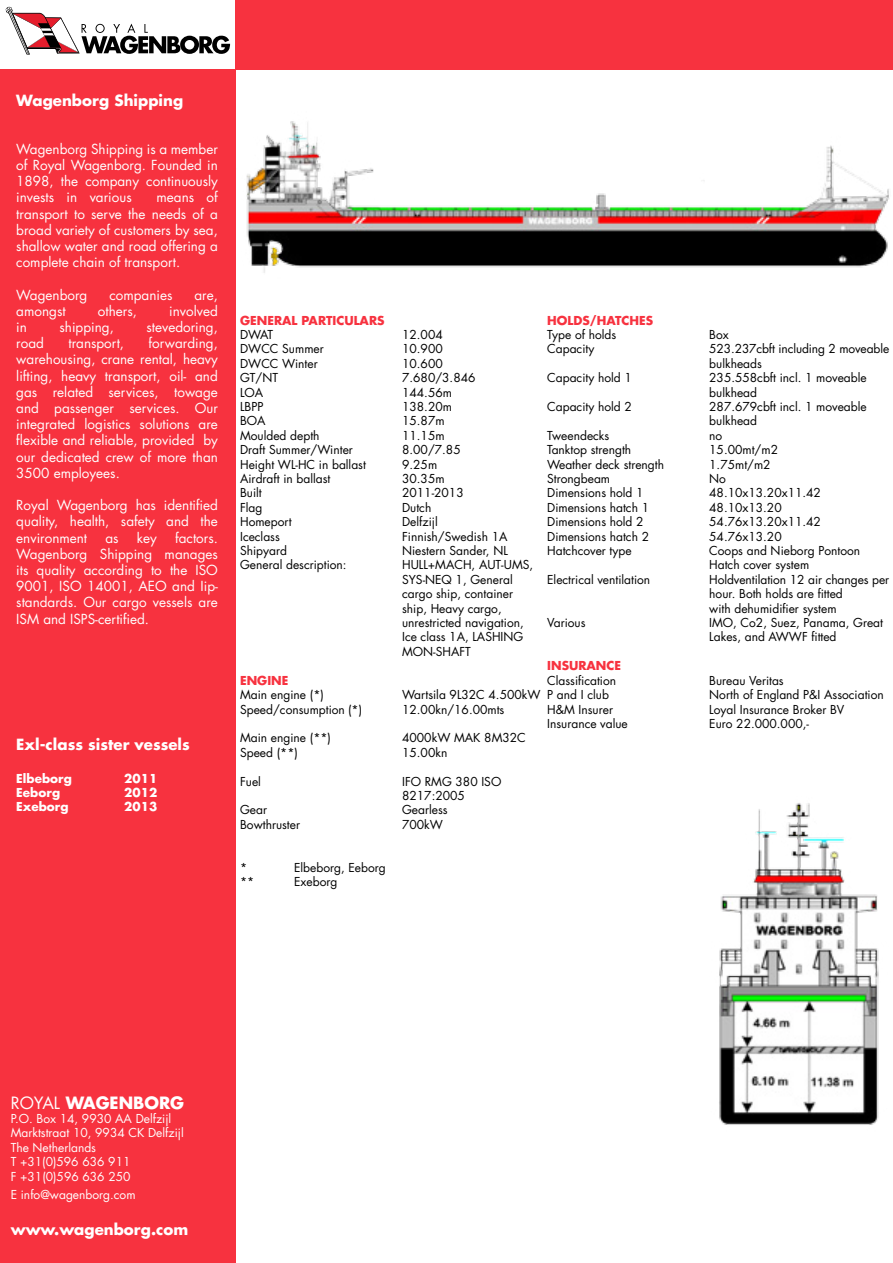
<style>
.page{position:relative;width:893px;height:1263px;background:#fff}
.page>*{position:absolute;margin:0;border:0;box-sizing:border-box;transform-origin:0 0}
.t1{font:700 16.5px "Futura LT";color:#fff}
.t2{font:16.5px "Futura LT";color:#fff}
.t3{font:700 15px "Futura LT";color:#fff}
.t4{font:13.5px/16.2px "Futura LT";color:#fff;text-align:justify}
.t5{font:12px/14.4px "Futura LT";color:#000}
.t6{font:12px/14.4px "Futura LT";color:#fff}
.t7{font:700 12px "Futura LT";color:#f7323f}
.t8{font:700 12px "Futura LT";color:#fff}
</style>
<div class="page">
<div style="left:236px;top:0;width:657px;height:70px;background:#f7323f"></div>
<img style="left:246px;top:121px;width:644px;height:1004px">
<svg style="left:6px;top:7px;width:224px;height:48px"></svg>
<div style="left:0;top:70px;width:236px;height:1193px;background:#f7323f"></div>
<p class="t3" style="left:16px;top:91px;width:168px">Wagenborg Shipping</p>
<p class="t4" style="left:16px;top:141px;width:203px">Wagenborg Shipping is a member of Royal Wagenborg. Founded in 1898, the company continuously invests in various</p>
<p class="t4" style="left:16px;top:189px;width:203px;text-indent:140px">means of transport to serve the needs of a broad variety of customers by sea, shallow water and road offering a complete chain of transport.</p>
<p class="t4" style="left:16px;top:287px;width:73px">Wagenborg</p>
<p class="t4" style="left:109px;top:287px;width:65px">companies</p>
<p class="t4" style="left:194px;top:287px;width:25px">are,</p>
<p class="t4" style="left:16px;top:303px;width:51px">amongst</p>
<p class="t4" style="left:98px;top:303px;width:41px">others,</p>
<p class="t4" style="left:169px;top:303px;width:50px">involved</p>
<p class="t4" style="left:16px;top:319px;width:12px">in</p>
<p class="t4" style="left:60px;top:319px;width:56px">shipping,</p>
<p class="t4" style="left:146px;top:319px;width:73px">stevedoring,</p>
<p class="t4" style="left:16px;top:335px;width:29px">road</p>
<p class="t4" style="left:68px;top:335px;width:57px">transport,</p>
<p class="t4" style="left:16px;top:335px;width:203px;text-indent:132px">forwarding, warehousing, crane rental, heavy lifting, heavy transport, oil- and gas related services, towage and passenger services. Our integrated logistics solutions are flexible and reliable, provided by our dedicated crew of more than 3500 employees.</p>
<p class="t4" style="left:16px;top:497px;width:203px">Royal Wagenborg has identified quality, health, safety and the environment</p>
<p class="t4" style="left:16px;top:530px;width:203px;text-indent:159px">factors.<br>Wagenborg Shipping manages its quality according to the ISO 9001, ISO 14001, AEO and Iip&shy;standards. Our cargo vessels are ISM and ISPS-certified.</p>
<p class="t4" style="left:105px;top:530px;width:15px">as</p>
<p class="t4" style="left:137px;top:530px;width:22px">key</p>
<p class="t3" style="left:16px;top:734px;width:175px">Exl-class sister vessels</p>
<p class="t8" style="left:16px;top:770px;width:57px">Elbeborg</p>
<p class="t8" style="left:124px;top:770px;width:34px">2011</p>
<p class="t8" style="left:16px;top:784px;width:45px">Eeborg</p>
<p class="t8" style="left:124px;top:784px;width:34px">2012</p>
<p class="t8" style="left:16px;top:799px;width:54px">Exeborg</p>
<p class="t8" style="left:124px;top:799px;width:34px">2013</p>
<p class="t7" style="left:547px;top:312px;width:107px">holds/hatches</p>
<p class="t5" style="left:547px;top:328px;width:70px">Type of holds</p>
<p class="t5" style="left:709px;top:328px;width:21px">Box</p>
<p class="t5" style="left:547px;top:342px;width:49px">Capacity</p>
<p class="t5" style="left:709px;top:342px;width:181px">523.237cbft including 2 moveable bulkheads</p>
<p class="t5" style="left:547px;top:371px;width:86px">Capacity hold 1</p>
<p class="t5" style="left:709px;top:371px;width:159px">235.558cbft incl. 1 moveable bulkhead</p>
<p class="t5" style="left:547px;top:400px;width:86px">Capacity hold 2</p>
<p class="t5" style="left:709px;top:400px;width:159px">287.679cbft incl. 1 moveable bulkhead</p>
<p class="t5" style="left:547px;top:428px;width:64px">Tweendecks</p>
<p class="t5" style="left:709px;top:428px;width:15px">no</p>
<p class="t5" style="left:547px;top:443px;width:86px">Tanktop strength</p>
<p class="t5" style="left:709px;top:443px;width:70px">15.00mt/m2</p>
<p class="t5" style="left:547px;top:457px;width:118px">Weather deck strength</p>
<p class="t5" style="left:709px;top:457px;width:63px">1.75mt/m2</p>
<p class="t5" style="left:547px;top:472px;width:64px">Strongbeam</p>
<p class="t5" style="left:709px;top:472px;width:18px">No</p>
<p class="t5" style="left:547px;top:486px;width:98px">Dimensions hold 1</p>
<p class="t5" style="left:709px;top:486px;width:113px">48.10x13.20x11.42</p>
<p class="t5" style="left:547px;top:500px;width:103px">Dimensions hatch 1</p>
<p class="t5" style="left:709px;top:500px;width:74px">48.10x13.20</p>
<p class="t5" style="left:547px;top:515px;width:98px">Dimensions hold 2</p>
<p class="t5" style="left:709px;top:515px;width:113px">54.76x13.20x11.42</p>
<p class="t5" style="left:547px;top:529px;width:103px">Dimensions hatch 2</p>
<p class="t5" style="left:709px;top:529px;width:74px">54.76x13.20</p>
<p class="t5" style="left:547px;top:544px;width:86px">Hatchcover type</p>
<p class="t5" style="left:709px;top:544px;width:152px">Coops and Nieborg Pontoon<br>Hatch cover system</p>
<p class="t5" style="left:547px;top:572px;width:105px">Electrical ventilation</p>
<p class="t5" style="left:709px;top:572px;width:181px">Holdventilation 12 air changes per hour. Both holds are fitted<br>with dehumidifier system</p>
<p class="t5" style="left:547px;top:616px;width:40px">Various</p>
<p class="t5" style="left:709px;top:616px;width:175px">IMO, Co2, Suez, Panama, Great<br>Lakes, and AWWF fitted</p>
<p class="t7" style="left:547px;top:658px;width:75px">Insurance</p>
<p class="t5" style="left:547px;top:673px;width:70px">Classification</p>
<p class="t5" style="left:709px;top:673px;width:76px">Bureau Veritas</p>
<p class="t5" style="left:547px;top:688px;width:63px">P and I club</p>
<p class="t5" style="left:709px;top:688px;width:176px">North of England P&amp;I Association</p>
<p class="t5" style="left:547px;top:702px;width:67px">H&amp;M Insurer</p>
<p class="t5" style="left:709px;top:702px;width:137px">Loyal Insurance Broker BV</p>
<p class="t5" style="left:547px;top:716px;width:82px">Insurance value</p>
<p class="t5" style="left:709px;top:716px;width:101px">Euro 22.000.000,-</p>
<p class="t7" style="left:240px;top:312px;width:146px">General particulars</p>
<p class="t5" style="left:240px;top:328px;width:35px">DWAT</p>
<p class="t5" style="left:402px;top:328px;width:42px">12.004</p>
<p class="t5" style="left:240px;top:342px;width:85px">DWCC Summer</p>
<p class="t5" style="left:402px;top:342px;width:42px">10.900</p>
<p class="t5" style="left:240px;top:356px;width:79px">DWCC Winter</p>
<p class="t5" style="left:402px;top:356px;width:42px">10.600</p>
<p class="t5" style="left:240px;top:371px;width:39px">GT/NT</p>
<p class="t5" style="left:402px;top:371px;width:75px">7.680/3.846</p>
<p class="t5" style="left:240px;top:385px;width:25px">LOA</p>
<p class="t5" style="left:402px;top:385px;width:51px">144.56m</p>
<p class="t5" style="left:240px;top:400px;width:25px">LBPP</p>
<p class="t5" style="left:402px;top:400px;width:51px">138.20m</p>
<p class="t5" style="left:240px;top:414px;width:27px">BOA</p>
<p class="t5" style="left:402px;top:414px;width:44px">15.87m</p>
<p class="t5" style="left:240px;top:428px;width:81px">Moulded depth</p>
<p class="t5" style="left:402px;top:428px;width:44px">11.15m</p>
<p class="t5" style="left:240px;top:443px;width:114px">Draft Summer/Winter</p>
<p class="t5" style="left:402px;top:443px;width:60px">8.00/7.85</p>
<p class="t5" style="left:240px;top:457px;width:127px">Height WL-HC in ballast</p>
<p class="t5" style="left:402px;top:457px;width:37px">9.25m</p>
<p class="t5" style="left:240px;top:472px;width:92px">Airdraft in ballast</p>
<p class="t5" style="left:402px;top:472px;width:44px">30.35m</p>
<p class="t5" style="left:240px;top:486px;width:23px">Built</p>
<p class="t5" style="left:402px;top:486px;width:63px">2011-2013</p>
<p class="t5" style="left:240px;top:500px;width:24px">Flag</p>
<p class="t5" style="left:402px;top:500px;width:31px">Dutch</p>
<p class="t5" style="left:240px;top:515px;width:53px">Homeport</p>
<p class="t5" style="left:402px;top:515px;width:37px">Delfzijl</p>
<p class="t5" style="left:240px;top:529px;width:41px">Iceclass</p>
<p class="t5" style="left:402px;top:529px;width:107px">Finnish/Swedish 1A</p>
<p class="t5" style="left:240px;top:544px;width:48px">Shipyard</p>
<p class="t5" style="left:402px;top:544px;width:107px">Niestern Sander, NL</p>
<p class="t5" style="left:240px;top:558px;width:108px">General description:</p>
<p class="t5" style="left:402px;top:558px;width:133px">HULL+MACH, AUT-UMS,<br>SYS-NEQ 1, General cargo ship, container ship, Heavy cargo, unrestricted navigation,<br>Ice class 1A, LASHING<br>MON-SHAFT</p>
<p class="t7" style="left:240px;top:672px;width:50px">engine</p>
<p class="t5" style="left:240px;top:688px;width:85px">Main engine (*)</p>
<p class="t5" style="left:402px;top:688px;width:140px">Wartsila 9L32C 4.500kW</p>
<p class="t5" style="left:240px;top:702px;width:123px">Speed/consumption (*)</p>
<p class="t5" style="left:402px;top:702px;width:104px">12.00kn/16.00mts</p>
<p class="t5" style="left:240px;top:731px;width:92px">Main engine (**)</p>
<p class="t5" style="left:402px;top:731px;width:125px">4000kW MAK 8M32C</p>
<p class="t5" style="left:240px;top:745px;width:59px">Speed (**)</p>
<p class="t5" style="left:402px;top:745px;width:47px">15.00kn</p>
<p class="t5" style="left:240px;top:774px;width:22px">Fuel</p>
<p class="t5" style="left:402px;top:774px;width:101px">IFO RMG 380 ISO<br>8217:2005</p>
<p class="t5" style="left:240px;top:803px;width:29px">Gear</p>
<p class="t5" style="left:402px;top:803px;width:47px">Gearless</p>
<p class="t5" style="left:240px;top:817px;width:61px">Bowthruster</p>
<p class="t5" style="left:402px;top:817px;width:42px">700kW</p>
<p class="t5" style="left:240px;top:860px;width:9px">*</p>
<p class="t5" style="left:294px;top:860px;width:93px">Elbeborg, Eeborg</p>
<p class="t5" style="left:240px;top:875px;width:16px">**</p>
<p class="t5" style="left:294px;top:875px;width:45px">Exeborg</p>
<h1 class="t2" style="left:11px;top:1092px;width:33px">ROyal</h1>
<h1 class="t1" style="left:66px;top:1091px;width:120px">Wagenborg</h1>
<p class="t6" style="left:11px;top:1111px;width:175px">P.O. Box 14, 9930 AA Delfzijl<br>Marktstraat 10, 9934 CK Delfzijl<br>The Netherlands<br>T +31(0)596 636 911<br>F +31(0)596 636 250</p>
<p class="t6" style="left:11px;top:1187px;width:126px">E info@wagenborg.com</p>
<p class="t3" style="left:11px;top:1219px;width:179px">www.wagenborg.com</p>
</div>
